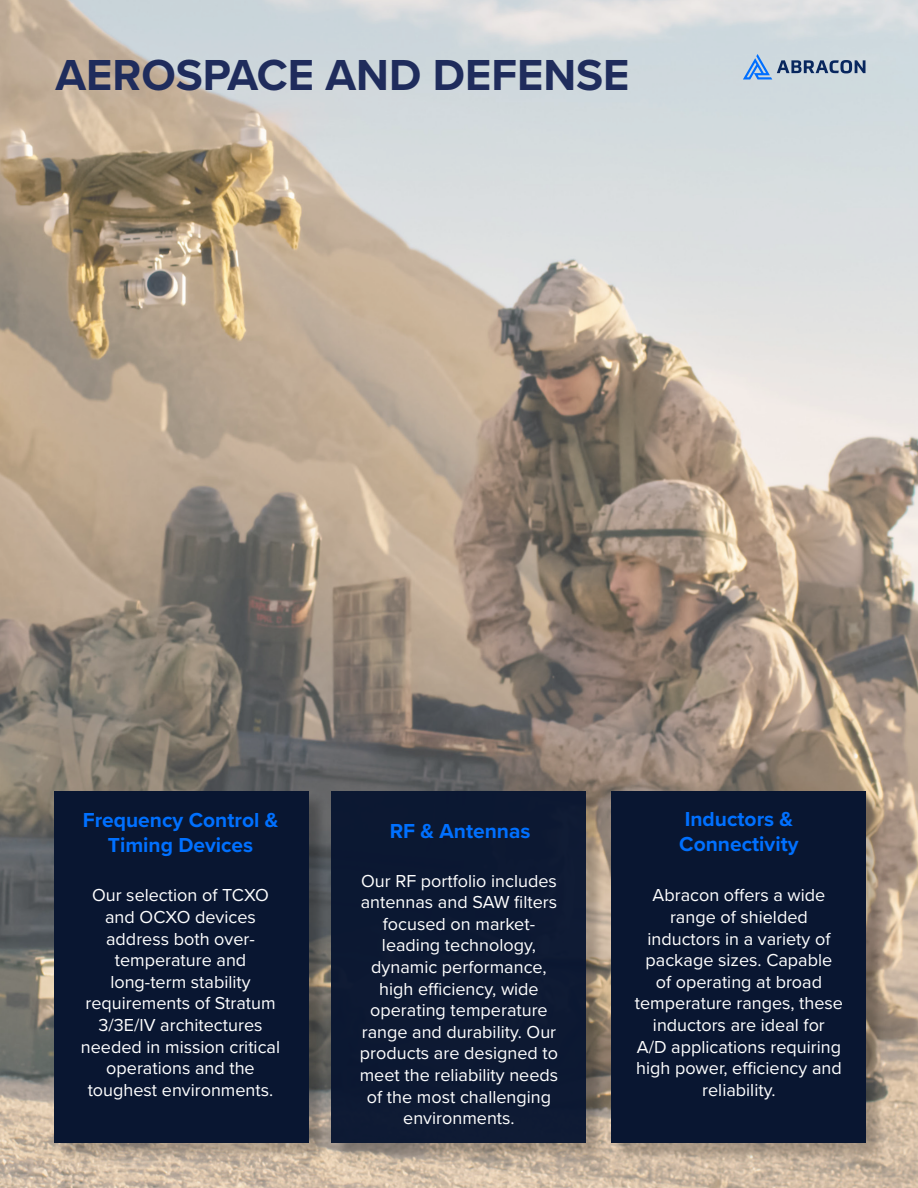
<style>
.page{position:relative;width:918px;height:1188px;background:#fff}
.page>*{position:absolute;margin:0;border:0;box-sizing:border-box;transform-origin:0 0}
.t1{font:700 45px "Proxima Nova";color:#1f2c5c}
.t2{font:700 21px/25.2px "Proxima Nova";color:#0070ff;text-align:center}
.t3{font:18px/21.6px "Proxima Nova";color:#fff;text-align:center}
</style>
<div class="page">
<img style="left:0;top:0;width:918px;height:1188px">
<svg style="left:743px;top:54px;width:123px;height:25px;background:#99afc7"></svg>
<div style="left:614px;top:793px;width:271px;height:368px;background:#000;opacity:.23"></div>
<div style="left:612px;top:791px;width:254px;height:352px;background:#091631"></div>
<div style="left:334px;top:793px;width:271px;height:369px;background:#000;opacity:.23"></div>
<div style="left:332px;top:791px;width:254px;height:352px;background:#091631"></div>
<div style="left:56px;top:793px;width:271px;height:369px;background:#000;opacity:.23"></div>
<div style="left:54px;top:791px;width:254px;height:352px;background:#091631"></div>
<p class="t1" style="left:56px;top:41px;width:575px">AEROSPACE AND DEFENSE</p>
<p class="t2" style="left:83px;top:807px;width:197px">Frequency Control &amp;<br>Timing Devices</p>
<p class="t3" style="left:81px;top:884px;width:201px">Our selection of TCXO and OCXO devices address both over&shy;temperature and long-term stability requirements of Stratum<br>3/3E/IV architectures needed in mission critical operations and the toughest environments.</p>
<p class="t2" style="left:390px;top:818px;width:142px">RF &amp; Antennas</p>
<p class="t3" style="left:360px;top:869px;width:200px">Our RF portfolio includes antennas and SAW filters focused on market&shy;leading technology, dynamic performance, high efficiency, wide operating temperature range and durability. Our products are designed to meet the reliability needs of the most challenging environments.</p>
<p class="t2" style="left:685px;top:806px;width:110px">Inductors &amp;</p>
<p class="t2" style="left:679px;top:831px;width:121px">Connectivity</p>
<p class="t3" style="left:635px;top:884px;width:210px">Abracon offers a wide range of shielded inductors in a variety of package sizes. Capable<br>of operating at broad temperature ranges, these inductors are ideal for<br>A/D applications requiring high power, efficiency and reliability.</p>
</div>
